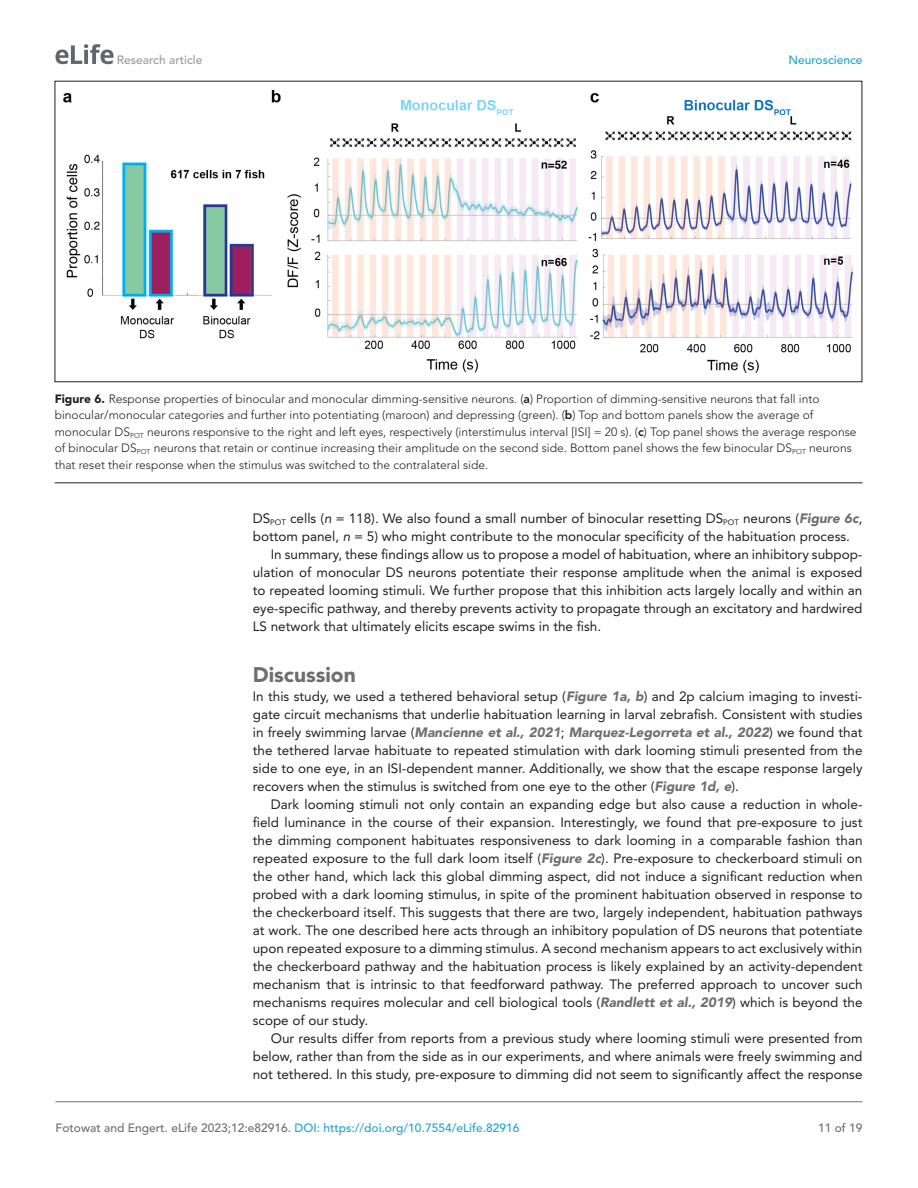
<style>
.page{position:relative;width:918px;height:1188px;background:#fff}
.page>*{position:absolute;margin:0;border:0;box-sizing:border-box;transform-origin:0 0}
.t1{font:900 21px "Avenir LT Std";color:#6e6e70}
.t2{font:13.5px/18px "Avenir LT Std";color:#231f20;text-align:justify}
.t3{font:300 12px/16.5px "Avenir LT Std";color:#231f20}
.t4{font:500 12px "Avenir LT Std";color:#1ea4d7}
.t5{font:500 12px "Avenir LT Std";color:#9a9a9a}
.t6{font:500 12px "Avenir LT Std";color:#6e6e70}
.s1{font-weight:900}
.s2{font-weight:800}
.s3{font-style:italic}
.s4{font-weight:900;font-style:italic;color:#6e6e70}
.s5{color:#6e6e70}
</style>
<div class="page">
<svg style="left:55px;top:44px;width:59px;height:20px"></svg>
<hr style="left:56px;top:1101px;width:806px;height:1px;background:#6e6e70">
<hr style="left:55px;top:482px;width:807px;height:1px;background:#231f20">
<img style="left:64px;top:90px;width:789px;height:283px">
<p class="t5" style="left:117px;top:53px;width:87px">Research article</p>
<p class="t4" style="left:788px;top:53px;width:76px">Neuroscience</p>
<p class="t3" style="left:55px;top:391px;width:803px"><span class="s1">Figure 6.</span> Response properties of binocular and monocular dimming-sensitive neurons. (<span class="s2">a</span>) Proportion of dimming-sensitive neurons that fall into binocular/monocular categories and further into potentiating (maroon) and depressing (green). (<span class="s2">b</span>) Top and bottom panels show the average of monocular DS<sub>POT</sub> neurons responsive to the right and left eyes, respectively (interstimulus interval [ISI] = 20 s). (<span class="s2">c</span>) Top panel shows the average response of binocular DS<sub>POT</sub> neurons that retain or continue increasing their amplitude on the second side. Bottom panel shows the few binocular DS<sub>POT</sub> neurons that reset their response when the stimulus was switched to the contralateral side.</p>
<p class="t2" style="left:253px;top:509px;width:611px">DS<sub>POT</sub> cells (<span class="s3">n</span> = 118). We also found a small number of binocular resetting DS<sub>POT</sub> neurons (<span class="s4">Figure 6c</span>,</p>
<p class="t2" style="left:253px;top:527px;width:599px">bottom panel, <span class="s3">n</span> = 5) who might contribute to the monocular specificity of the habituation process.</p>
<p class="t2" style="left:271px;top:545px;width:593px">In summary, these findings allow us to propose a model of habituation, where an inhibitory subpop-</p>
<p class="t2" style="left:253px;top:563px;width:611px">ulation of monocular DS neurons potentiate their response amplitude when the animal is exposed</p>
<p class="t2" style="left:253px;top:581px;width:611px">to repeated looming stimuli. We further propose that this inhibition acts largely locally and within an</p>
<p class="t2" style="left:253px;top:599px;width:611px">eye-specific pathway, and thereby prevents activity to propagate through an excitatory and hardwired</p>
<p class="t2" style="left:253px;top:617px;width:350px">LS network that ultimately elicits escape swims in the fish.</p>
<h1 class="t1" style="left:253px;top:662px;width:105px">Discussion</h1>
<p class="t2" style="left:253px;top:688px;width:611px">In this study, we used a tethered behavioral setup (<span class="s4">Figure 1a, b</span>) and 2p calcium imaging to investi&shy;gate circuit mechanisms that underlie habituation learning in larval zebrafish. Consistent with studies in freely swimming larvae (<span class="s4">Mancienne et al., 2021</span>; <span class="s4">Marquez-Legorreta et al., 2022</span>) we found that the tethered larvae habituate to repeated stimulation with dark looming stimuli presented from the side to one eye, in an ISI-dependent manner. Additionally, we show that the escape response largely recovers when the stimulus is switched from one eye to the other (<span class="s4">Figure 1d, e</span>).</p>
<p class="t2" style="left:253px;top:796px;width:611px;text-indent:18px">Dark looming stimuli not only contain an expanding edge but also cause a reduction in whole&shy;field luminance in the course of their expansion. Interestingly, we found that pre-exposure to just the dimming component habituates responsiveness to dark looming in a comparable fashion than repeated exposure to the full dark loom itself (<span class="s4">Figure 2c</span>). Pre-exposure to checkerboard stimuli on the other hand, which lack this global dimming aspect, did not induce a significant reduction when probed with a dark looming stimulus, in spite of the prominent habituation observed in response to the checkerboard itself. This suggests that there are two, largely independent, habituation pathways at work. The one described here acts through an inhibitory population of DS neurons that potentiate upon repeated exposure to a dimming stimulus. A second mechanism appears to act exclusively within the checkerboard pathway and the habituation process is likely explained by an activity-dependent mechanism that is intrinsic to that feedforward pathway. The preferred approach to uncover such mechanisms requires molecular and cell biological tools (<span class="s4">Randlett et al., 2019</span>) which is beyond the scope of our study.</p>
<p class="t2" style="left:253px;top:1030px;width:611px;text-indent:18px">Our results differ from reports from a previous study where looming stimuli were presented from below, rather than from the side as in our experiments, and where animals were freely swimming and not tethered. In this study, pre-exposure to dimming did not seem to significantly affect the response</p>
<p class="t4" style="left:56px;top:1121px;width:465px"><span class="s5">Fotowat and Engert. eLife 2023;12:e82916.</span> DOI: https://doi.org/10.7554/eLife.82916</p>
<p class="t6" style="left:818px;top:1121px;width:46px">11 of 19</p>
</div>
